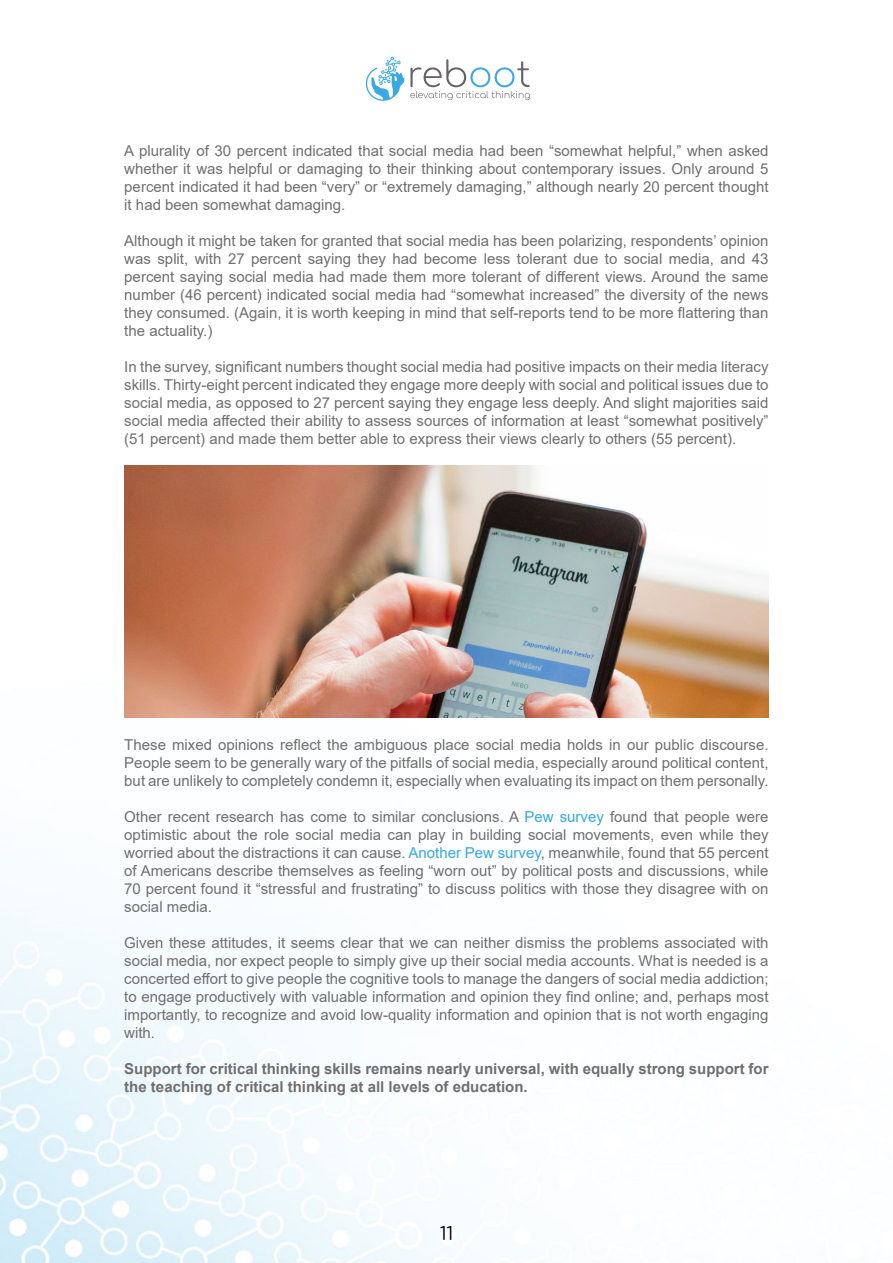
<style>
.page{position:relative;width:893px;height:1263px;background:#fff}
.page>*{position:absolute;margin:0;border:0;box-sizing:border-box;transform-origin:0 0}
.t1{font:18px "Comfortaa";color:#000}
.t2{font:15px/18px "Arial";color:#706f6f;text-align:justify}
.t3{font:700 15px/18px "Arial";color:#706f6f}
.s1{color:#38a8e0}
</style>
<div class="page">
<img style="left:0;top:667px;width:769px;height:596px">
<svg style="left:410px;top:59px;width:120px;height:41px"></svg>
<svg style="left:365px;top:57px;width:39px;height:44px"></svg>
<img style="left:124px;top:465px;width:644px;height:252px">
<p class="t2" style="left:124px;top:141px;width:646px">A plurality of 30 percent indicated that social media had been “somewhat helpful,” when asked whether it was helpful or damaging to their thinking about contemporary issues. Only around 5 percent indicated it had been “very” or “extremely damaging,” although nearly 20 percent thought it had been somewhat damaging.</p>
<p class="t2" style="left:124px;top:231px;width:646px">Although it might be taken for granted that social media has been polarizing, respondents’ opinion was split, with 27 percent saying they had become less tolerant due to social media, and 43 percent saying social media had made them more tolerant of different views. Around the same number (46 percent) indicated social media had “somewhat increased” the diversity of the news they consumed. (Again, it is worth keeping in mind that self-reports tend to be more flattering than the actuality.)</p>
<p class="t2" style="left:124px;top:357px;width:646px">In the survey, significant numbers thought social media had positive impacts on their media literacy skills. Thirty-eight percent indicated they engage more deeply with social and political issues due to social media, as opposed to 27 percent saying they engage less deeply. And slight majorities said social media affected their ability to assess sources of information at least “somewhat positively” (51 percent) and made them better able to express their views clearly to others (55 percent).</p>
<p class="t2" style="left:124px;top:735px;width:646px">These mixed opinions reflect the ambiguous place social media holds in our public discourse.<br>People seem to be generally wary of the pitfalls of social media, especially around political content, but are unlikely to completely condemn it, especially when evaluating its impact on them personally.</p>
<p class="t2" style="left:124px;top:807px;width:646px">Other recent research has come to similar conclusions. A <span class="s1">Pew survey</span> found that people were optimistic about the role social media can play in building social movements, even while they worried about the distractions it can cause. <span class="s1">Another Pew survey</span>, meanwhile, found that 55 percent of Americans describe themselves as feeling “worn out” by political posts and discussions, while 70 percent found it “stressful and frustrating” to discuss politics with those they disagree with on social media.</p>
<p class="t2" style="left:124px;top:933px;width:646px">Given these attitudes, it seems clear that we can neither dismiss the problems associated with social media, nor expect people to simply give up their social media accounts. What is needed is a concerted effort to give people the cognitive tools to manage the dangers of social media addiction; to engage productively with valuable information and opinion they find online; and, perhaps most importantly, to recognize and avoid low-quality information and opinion that is not worth engaging with.</p>
<p class="t3" style="left:124px;top:1059px;width:646px">Support for critical thinking skills remains nearly universal, with equally strong support for the teaching of critical thinking at all levels of education.</p>
<p class="t1" style="left:440px;top:1217px;width:15px">11</p>
</div>
